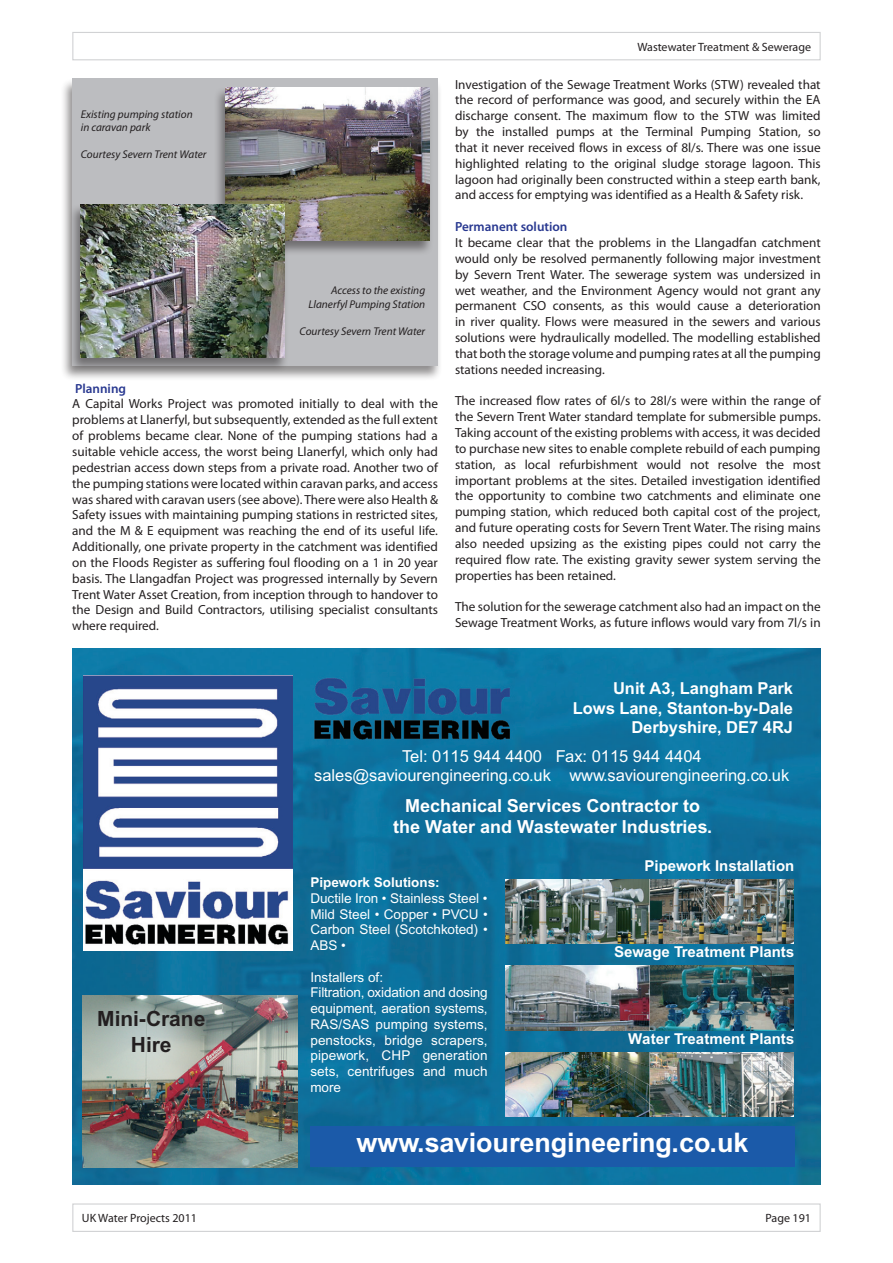
<style>
.page{position:relative;width:893px;height:1263px;background:#fff}
.page>*{position:absolute;margin:0;border:0;box-sizing:border-box;transform-origin:0 0}
.t1{font:700 27px "Arial";color:#fff}
.t2{font:700 21px/25.2px "Arial";color:#231f20;text-align:center}
.t3{font:700 18px/21px "Arial";color:#fff;text-align:center}
.t4{font:16.5px/19.5px "Arial";color:#fff;text-align:center}
.t5{font:700 16.5px/19.5px "Arial";color:#fff;text-align:right}
.t6{font:700 15px "Arial";color:#fff}
.t7{font:13.5px/15.8px "Arial";color:#fff;text-align:justify}
.t8{font:700 13.5px "Arial";color:#fff}
.t9{font:13.2px/15.9px "Myriad Pro";color:#231f20;text-align:justify}
.t10{font:600 13.2px "Myriad Pro";color:#283890}
.t11{font:12px "Myriad Pro";color:#231f20}
.t12{font:italic 11.25px/13.5px "Myriad Pro";color:#231f20}
</style>
<div class="page">
<div style="left:72px;top:32px;width:749px;height:28px;border:1px solid #d1d2d4"></div>
<div style="left:72px;top:1203px;width:749px;height:29px;border:1px solid #d1d2d4"></div>
<img style="left:72px;top:648px;width:749px;height:536px">
<img style="left:82px;top:996px;width:215px;height:171px">
<img style="left:505px;top:966px;width:289px;height:64px">
<img style="left:505px;top:879px;width:289px;height:65px">
<img style="left:505px;top:1052px;width:289px;height:65px">
<div style="left:310px;top:1126px;width:485px;height:40px;background:#1b5aa9"></div>
<img style="left:84px;top:676px;width:209px;height:274px">
<img style="left:310px;top:672px;width:205px;height:73px">
<div style="left:60px;top:78px;width:382px;height:303px;background:#231f20;opacity:.5"></div>
<div style="left:72px;top:79px;width:366px;height:287px;background:#bcbdc0"></div>
<div style="left:213px;top:86px;width:221px;height:170px;background:#231f20;opacity:.5"></div>
<img style="left:225px;top:87px;width:204px;height:153px">
<div style="left:69px;top:203px;width:220px;height:170px;background:#231f20;opacity:.5"></div>
<img style="left:81px;top:204px;width:204px;height:153px">
<p class="t12" style="left:81px;top:107px;width:113px">Existing pumping station in caravan park</p>
<p class="t12" style="left:81px;top:148px;width:127px">Courtesy Severn Trent Water</p>
<p class="t12" style="left:308px;top:284px;width:118px;text-align:right">Access to the existing<br>Llanerfyl Pumping Station</p>
<p class="t12" style="left:300px;top:324px;width:127px">Courtesy Severn Trent Water</p>
<p class="t10" style="left:75px;top:380px;width:53px">Planning</p>
<p class="t9" style="left:72px;top:396px;width:367px">A Capital Works Project was promoted initially to deal with the problems at Llanerfyl, but subsequently, extended as the full extent of problems became clear. None of the pumping stations had a suitable vehicle access, the worst being Llanerfyl, which only had pedestrian access down steps from a private road. Another two of the pumping stations were located within caravan parks, and access was shared with caravan users (see above). There were also Health &amp; Safety issues with maintaining pumping stations in restricted sites, and the M &amp; E equipment was reaching the end of its useful life.<br>Additionally, one private property in the catchment was identified on the Floods Register as suffering foul flooding on a 1 in 20 year basis. The Llangadfan Project was progressed internally by Severn Trent Water Asset Creation, from inception through to handover to the Design and Build Contractors, utilising specialist consultants where required.</p>
<p class="t11" style="left:637px;top:39px;width:175px">Wastewater Treatment &amp; Sewerage</p>
<p class="t9" style="left:455px;top:76px;width:367px">Investigation of the Sewage Treatment Works (STW) revealed that the record of performance was good, and securely within the EA discharge consent. The maximum flow to the STW was limited by the installed pumps at the Terminal Pumping Station, so that it never received flows in excess of 8l/s. There was one issue highlighted relating to the original sludge storage lagoon. This lagoon had originally been constructed within a steep earth bank, and access for emptying was identified as a Health &amp; Safety risk.</p>
<p class="t10" style="left:455px;top:218px;width:114px">Permanent solution</p>
<p class="t9" style="left:455px;top:234px;width:367px">It became clear that the problems in the Llangadfan catchment would only be resolved permanently following major investment by Severn Trent Water. The sewerage system was undersized in wet weather, and the Environment Agency would not grant any permanent CSO consents, as this would cause a deterioration in river quality. Flows were measured in the sewers and various solutions were hydraulically modelled. The modelling established that both the storage volume and pumping rates at all the pumping stations needed increasing.</p>
<p class="t9" style="left:455px;top:393px;width:367px">The increased flow rates of 6l/s to 28l/s were within the range of the Severn Trent Water standard template for submersible pumps.<br>Taking account of the existing problems with access, it was decided to purchase new sites to enable complete rebuild of each pumping station, as local refurbishment would not resolve the most important problems at the sites. Detailed investigation identified the opportunity to combine two catchments and eliminate one pumping station, which reduced both capital cost of the project, and future operating costs for Severn Trent Water. The rising mains also needed upsizing as the existing pipes could not carry the required flow rate. The existing gravity sewer system serving the properties has been retained.</p>
<p class="t9" style="left:455px;top:599px;width:367px">The solution for the sewerage catchment also had an impact on the<br>Sewage Treatment Works, as future inflows would vary from 7l/s in</p>
<p class="t5" style="left:573px;top:679px;width:222px">Unit A3, Langham Park<br>Lows Lane, Stanton-by-Dale<br>Derbyshire, DE7 4RJ</p>
<p class="t4" style="left:314px;top:746px;width:477px">Tel: 0115 944 4400 Fax: 0115 944 4404 sales@saviourengineering.co.uk www.saviourengineering.co.uk</p>
<h3 class="t3" style="left:393px;top:795px;width:320px">Mechanical Services Contractor to the Water and Wastewater Industries.</h3>
<h2 class="t2" style="left:97px;top:1006px;width:110px">Mini-Crane<br>Hire</h2>
<p class="t8" style="left:310px;top:874px;width:131px">Pipework Solutions:</p>
<p class="t7" style="left:310px;top:890px;width:179px">Ductile Iron • Stainless Steel • Mild Steel • Copper • PVCU • Carbon Steel (Scotchkoted) • ABS •</p>
<p class="t7" style="left:310px;top:969px;width:179px;text-align:left">Installers of:<br>Filtration, oxidation and dosing equipment, aeration systems,<br>RAS/SAS pumping systems, penstocks, bridge scrapers, pipework, CHP generation sets, centrifuges and much more</p>
<p class="t6" style="left:645px;top:857px;width:151px">Pipework Installation</p>
<p class="t6" style="left:614px;top:943px;width:182px">Sewage Treatment Plants</p>
<p class="t6" style="left:628px;top:1030px;width:168px">Water Treatment Plants</p>
<h1 class="t1" style="left:356px;top:1127px;width:394px">www.saviourengineering.co.uk</h1>
<p class="t11" style="left:82px;top:1211px;width:117px">UK Water Projects 2011</p>
<p class="t11" style="left:765px;top:1211px;width:47px">Page 191</p>
</div>
